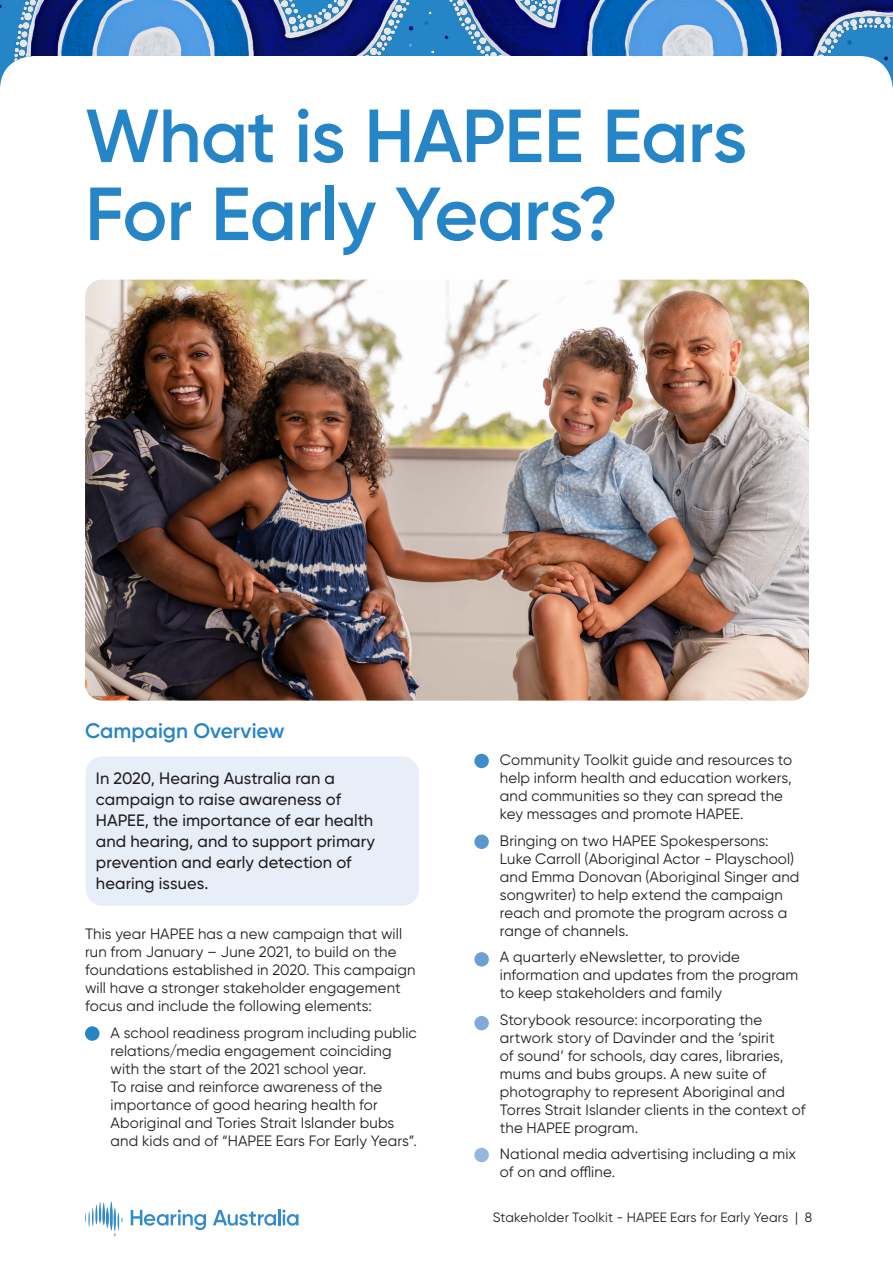
<style>
.page{position:relative;width:893px;height:1263px;background:#fff}
.page>*{position:absolute;margin:0;border:0;box-sizing:border-box;transform-origin:0 0}
.H-2{font:600 75px/78px "Gilroy";letter-spacing:-.01em;color:#2585c6}
.body{font:600 21px "Gilroy";color:#2585c6}
.body-2{font:500 16.5px/21px "Gilroy";letter-spacing:.005em;color:#231f20}
.Body_indent_with_bul{font:15px/18px "Gilroy";letter-spacing:.01em;color:#231f20}
.body-3{font:15px/18px "Gilroy";letter-spacing:.01em;color:#231f20}
.t1{font:13.5px "Gilroy";letter-spacing:.005em;color:#231f20}
</style>
<div class="page">
<img style="left:0;top:0;width:893px;height:89px">
<svg style="left:85px;top:1201px;width:38px;height:35px"></svg>
<svg style="left:213px;top:1210px;width:63px;height:16px"></svg>
<hr style="left:278px;top:1209px;width:3px;height:16px;background:#348bcb">
<svg style="left:282px;top:1209px;width:16px;height:17px"></svg>
<svg style="left:131px;top:1209px;width:75px;height:21px"></svg>
<img style="left:85px;top:280px;width:724px;height:421px">
<div style="left:474px;top:834px;width:15px;height:15px;background:#5b96cf;border-radius:50%"></div>
<div style="left:474px;top:952px;width:15px;height:14px;background:#6d9fd4;border-radius:50%"></div>
<div style="left:474px;top:1016px;width:15px;height:14px;background:#81aada;border-radius:50%"></div>
<div style="left:474px;top:1148px;width:15px;height:14px;background:#95b6df;border-radius:50%"></div>
<div style="left:86px;top:756px;width:333px;height:150px;background:#e8eef8;border-radius:17px"></div>
<div style="left:85px;top:1026px;width:14px;height:15px;background:#2585c6;border-radius:50%"></div>
<div style="left:474px;top:754px;width:15px;height:14px;background:#3e8cca;border-radius:50%"></div>
<p class="H-2" style="left:85px;top:96px;width:664px">What is HAPEE Ears<br>For Early Years?</p>
<p class="body" style="left:85px;top:717px;width:201px">Campaign Overview</p>
<p class="body-2" style="left:96px;top:767px;width:281px">In 2020, Hearing Australia ran a campaign to raise awareness of<br>HAPEE, the importance of ear health and hearing, and to support primary prevention and early detection of hearing issues.</p>
<p class="body-3" style="left:85px;top:925px;width:332px">This year HAPEE has a new campaign that will run from January – June 2021, to build on the foundations established in 2020. This campaign will have a stronger stakeholder engagement focus and include the following elements:</p>
<p class="Body_indent_with_bul" style="left:111px;top:1023px;width:308px">A school readiness program including public relations/media engagement coinciding with the start of the 2021 school year.<br>To raise and reinforce awareness of the importance of good hearing health for Aboriginal and Tories Strait Islander bubs and kids and of “HAPEE Ears For Early Years”.</p>
<p class="Body_indent_with_bul" style="left:500px;top:751px;width:294px">Community Toolkit guide and resources to help inform health and education workers, and communities so they can spread the key messages and promote HAPEE.</p>
<p class="Body_indent_with_bul" style="left:500px;top:831px;width:301px">Bringing on two HAPEE Spokespersons:<br>Luke Carroll (Aboriginal Actor - Playschool) and Emma Donovan (Aboriginal Singer and songwriter) to help extend the campaign reach and promote the program across a range of channels.</p>
<p class="Body_indent_with_bul" style="left:500px;top:948px;width:300px">A quarterly eNewsletter, to provide information and updates from the program to keep stakeholders and family</p>
<p class="Body_indent_with_bul" style="left:500px;top:1010px;width:307px">Storybook resource: incorporating the artwork story of Davinder and the ‘spirit<br>of sound’ for schools, day cares, libraries, mums and bubs groups. A new suite of photography to represent Aboriginal and Torres Strait Islander clients in the context of the HAPEE program.</p>
<p class="Body_indent_with_bul" style="left:500px;top:1145px;width:298px">National media advertising including a mix of on and offline.</p>
<p class="t1" style="left:493px;top:1209px;width:321px">Stakeholder Toolkit - HAPEE Ears for Early Years | 8</p>
</div>
